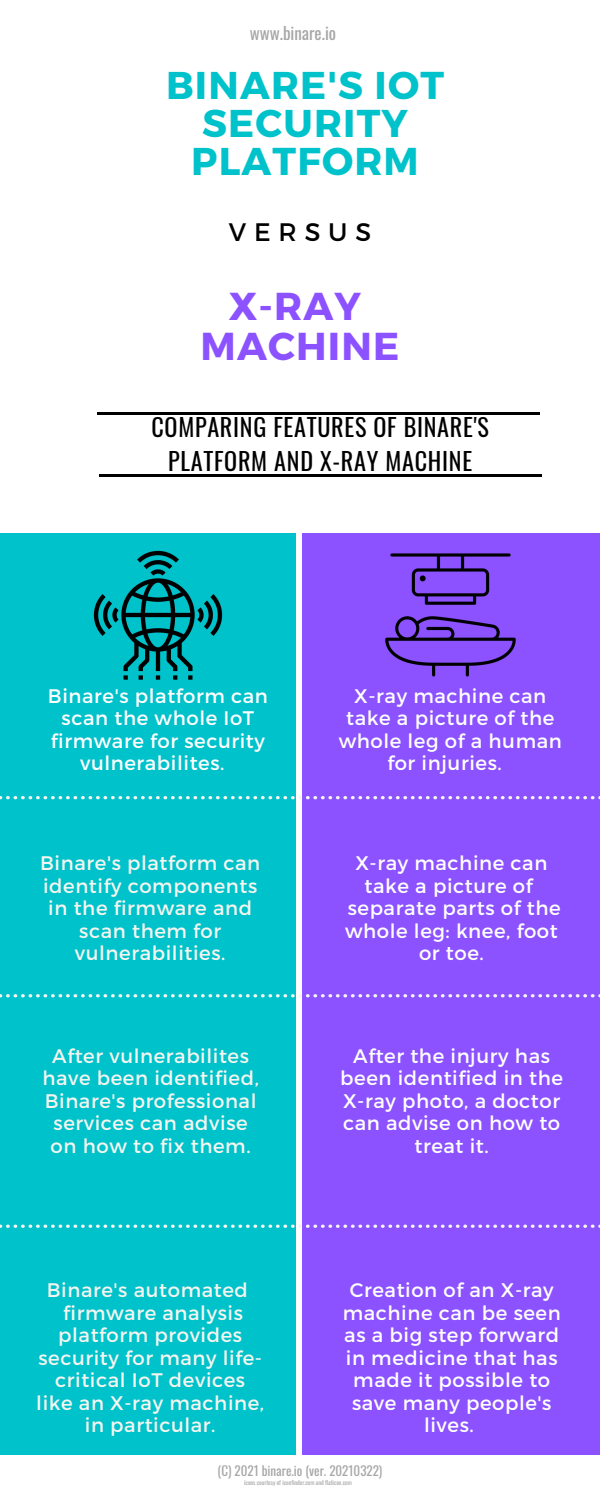
<style>
.page{position:relative;width:600px;height:1500px;background:#fff}
.page>*{position:absolute;margin:0;border:0;box-sizing:border-box;transform-origin:0 0}
.t1{font:700 38.9px "Montserrat";letter-spacing:.03em;color:#8c52ff}
.t2{font:700 38.7px/38.3px "Montserrat";letter-spacing:.03em;color:#00c2cb;text-align:center}
.t3{font:25.3px "Montserrat";letter-spacing:.31em;color:#000}
.t4{font:24.2px/33.5px "Oswald";letter-spacing:.03em;color:#000;text-align:center}
.t5{font:19.6px/22.5px "Montserrat";letter-spacing:.03em;color:#fff;text-align:center}
.t6{font:19.6px/22.5px "Montserrat";letter-spacing:.03em;color:#f5f5ef;text-align:center}
.t7{font:17px "Oswald";color:#a6a6a6}
.t8{font:13px "Oswald";color:#a6a6a6}
.t9{font:6px "Oswald";color:#a6a6a6}
</style>
<div class="page">
<div style="left:0;top:533px;width:296px;height:922px;background:#00c2cb"></div>
<div style="left:302px;top:533px;width:298px;height:922px;background:#8c52ff"></div>
<hr style="left:99px;top:475px;width:442px;height:2px;background:#000">
<svg style="left:0;top:796px;width:600px;height:3px"></svg>
<svg style="left:0;top:994px;width:600px;height:3px"></svg>
<svg style="left:0;top:1225px;width:600px;height:3px"></svg>
<hr style="left:98px;top:412px;width:442px;height:2px;background:#000">
<img style="left:385px;top:553px;width:131px;height:124px">
<img style="left:93px;top:550px;width:130px;height:130px">
<p class="t7" style="left:250px;top:20px;width:88px">www.binare.io</p>
<p class="t2" style="left:166px;top:64px;width:280px">BINARE'S IOT<br>SECURITY</p>
<p class="t2" style="left:191px;top:140px;width:229px">PLATFORM</p>
<p class="t3" style="left:229px;top:216px;width:144px">VERSUS</p>
<p class="t1" style="left:229px;top:281px;width:134px">X-RAY</p>
<p class="t1" style="left:201px;top:321px;width:200px">MACHINE</p>
<p class="t4" style="left:151px;top:409px;width:339px">COMPARING FEATURES OF BINARE'S<br>PLATFORM AND X-RAY MACHINE</p>
<p class="t5" style="left:48px;top:683px;width:222px">Binare's platform can scan the whole IoT firmware for security vulnerabilites.</p>
<p class="t5" style="left:339px;top:683px;width:225px">X-ray machine can take a picture of the whole leg of a human for injuries.</p>
<p class="t6" style="left:40px;top:851px;width:222px">Binare's platform can identify components in the firmware and scan them for vulnerabilities.</p>
<p class="t5" style="left:345px;top:851px;width:217px">X-ray machine can take a picture of separate parts of the whole leg: knee, foot or toe.</p>
<p class="t6" style="left:42px;top:1043px;width:218px">After vulnerabilites have been identified,<br>Binare's professional services can advise on how to fix them.</p>
<p class="t5" style="left:340px;top:1043px;width:224px">After the injury has been identified in the<br>X-ray photo, a doctor can advise on how to treat it.</p>
<p class="t6" style="left:36px;top:1278px;width:229px">Binare's automated firmware analysis platform provides security for many life&shy;critical IoT devices like an X-ray machine, in particular.</p>
<p class="t5" style="left:343px;top:1278px;width:220px">Creation of an X-ray machine can be seen as a big step forward in medicine that has made it possible to save many people's lives.</p>
<p class="t8" style="left:218px;top:1461px;width:166px">(C) 2021 binare.io (ver. 20210322)</p>
<p class="t9" style="left:244px;top:1478px;width:109px">icons courtesy of iconfinder.com and flaticon.com</p>
</div>
